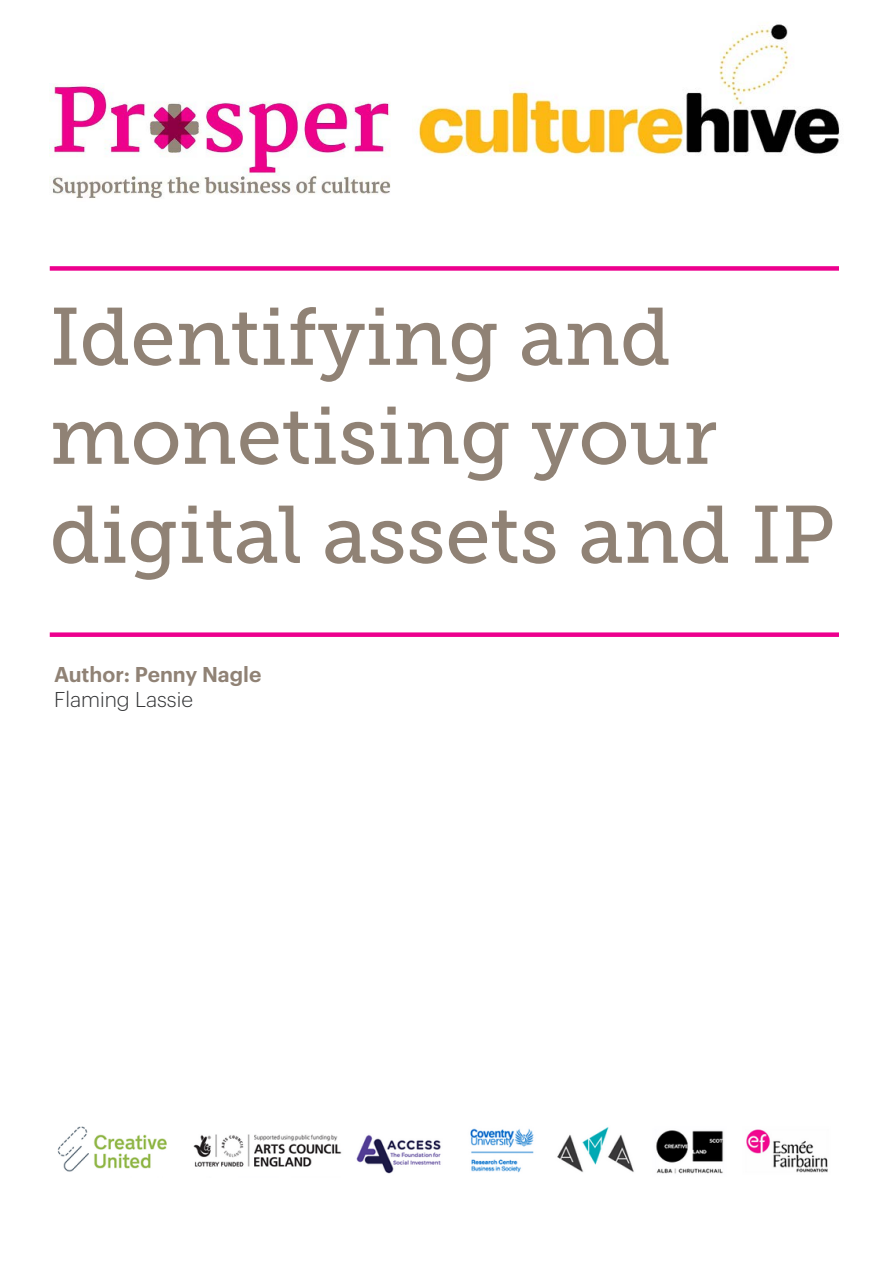
<style>
.page{position:relative;width:893px;height:1263px;background:#fff}
.page>*{position:absolute;margin:0;border:0;box-sizing:border-box;transform-origin:0 0}
.t1{font:81px/99px "Museo Slab 500";color:#908275}
.t2{font:600 21px "Graphik";color:#908275}
.t3{font:300 21px "Graphik";color:#323335}
</style>
<div class="page">
<img style="left:50px;top:84px;width:341px;height:115px">
<img style="left:57px;top:1126px;width:771px;height:48px">
<img style="left:418px;top:22px;width:422px;height:134px">
<div style="left:50px;top:632px;width:789px;height:5px;background:#ed008e"></div>
<div style="left:50px;top:266px;width:789px;height:5px;background:#ed008e"></div>
<p class="t1" style="left:50px;top:288px;width:786px">Identifying and monetising your digital assets and IP</p>
<p class="t2" style="left:54px;top:658px;width:209px">Author: Penny Nagle</p>
<p class="t3" style="left:54px;top:684px;width:140px">Flaming Lassie</p>
</div>
